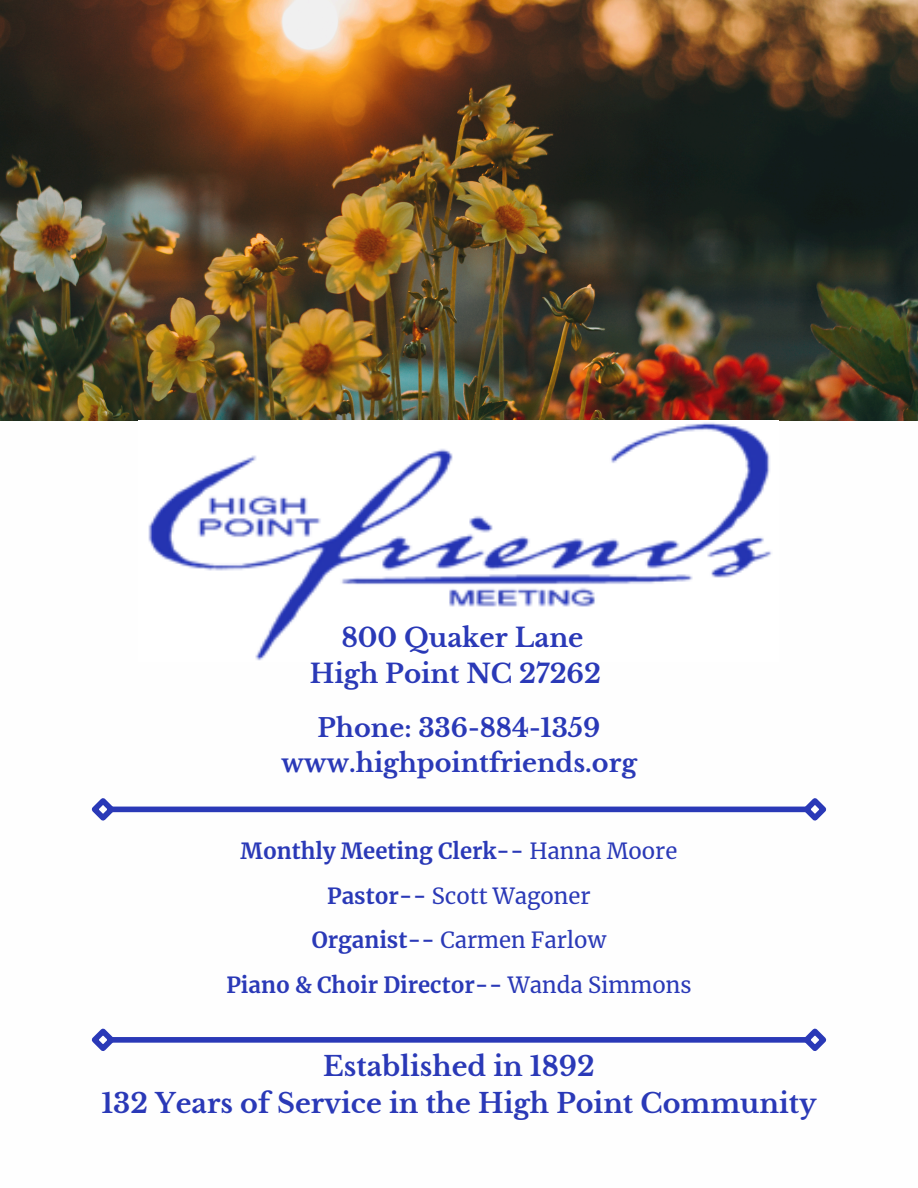
<style>
.page{position:relative;width:918px;height:1188px;background:#fff}
.page>*{position:absolute;margin:0;border:0;box-sizing:border-box;transform-origin:0 0}
.t1{font:700 27px/37.2px "Libre Baskerville";color:#2a39b7;text-align:center}
.t2{font:700 26.1px/36px "Libre Baskerville";color:#2a39b7;text-align:center}
.t3{font:700 25.5px/34.8px "Libre Baskerville";color:#2a39b7;text-align:center}
.t4{font:700 22.05px "Merriweather";color:#2a39b7}
.t5{font:22.05px "Merriweather";color:#2a39b7}
.s1{font-weight:400}
.s2{font-weight:700}
</style>
<div class="page">
<img style="left:0;top:0;width:918px;height:420px">
<img style="left:148px;top:422px;width:624px;height:239px">
<div style="left:110px;top:807px;width:698px;height:5px;background:#2a39b7"></div>
<svg style="left:91px;top:798px;width:28px;height:23px"></svg>
<svg style="left:799px;top:798px;width:28px;height:23px"></svg>
<div style="left:110px;top:1037px;width:698px;height:6px;background:#2a39b7"></div>
<svg style="left:91px;top:1028px;width:28px;height:23px"></svg>
<svg style="left:799px;top:1028px;width:28px;height:23px"></svg>
<h1 class="t2" style="left:310px;top:620px;width:293px">800 Quaker Lane<br>High Point NC 27262</h1>
<h1 class="t3" style="left:281px;top:711px;width:357px">Phone: 336-884-1359 www.highpointfriends.org</h1>
<p class="t4" style="left:241px;top:838px;width:438px">Monthly Meeting Clerk-- <span class="s1">Hanna Moore</span></p>
<p class="t5" style="left:327px;top:882px;width:265px"><span class="s2">Pastor--</span> Scott Wagoner</p>
<p class="t5" style="left:312px;top:927px;width:296px"><span class="s2">Organist--</span> Carmen Farlow</p>
<p class="t4" style="left:226px;top:971px;width:467px">Piano &amp; Choir Director-- <span class="s1">Wanda Simmons</span></p>
<h1 class="t1" style="left:101px;top:1048px;width:717px">Established in 1892<br>132 Years of Service in the High Point Community</h1>
</div>
